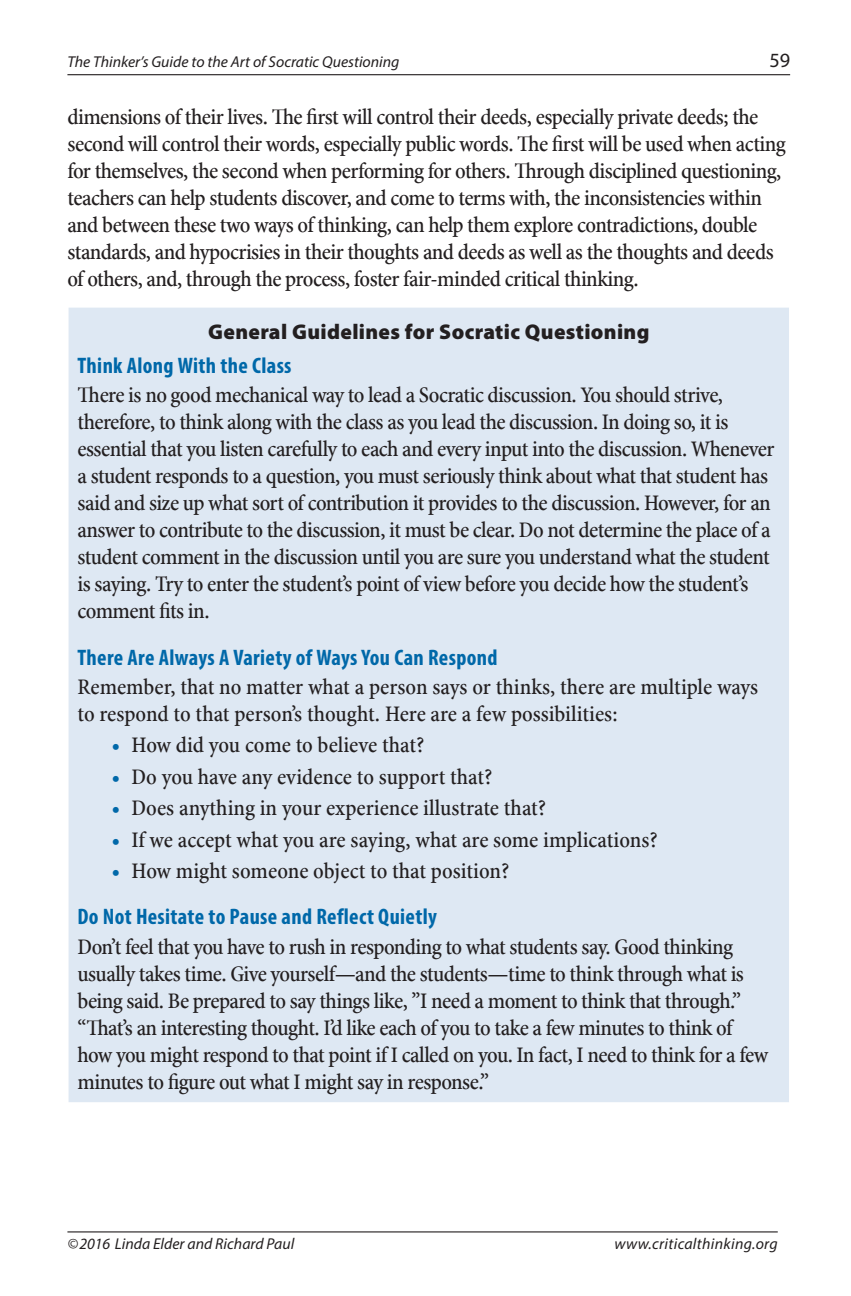
<style>
.page{position:relative;width:851px;height:1296px;background:#fff}
.page>*{position:absolute;margin:0;border:0;box-sizing:border-box;transform-origin:0 0}
.t1{font:22.5px/27px "Minion Pro Medium Cn Capt";letter-spacing:-.025em;color:#231f20}
.t2{font:22.5px/27px "Minion Pro Medium Cn Capt";letter-spacing:-.005em;color:#231f20}
.t3{font:700 condensed 22.5px "Myriad Pro";letter-spacing:.015em;color:#0068a9}
.t4{font:22.5px "Minion Pro Medium Cn Capt";color:#231f20}
.t5{font:900 21.38px "Myriad Pro";letter-spacing:.015em;color:#231f20}
.t6{font:20.25px "Myriad Pro";color:#231f20}
.t7{font:italic 15.75px "Myriad Pro";color:#231f20}
.t8{font:italic 15.75px "Myriad Pro";letter-spacing:.02em;color:#231f20}
.s1{color:#0068a9}
</style>
<div class="page">
<hr style="left:67px;top:74px;width:723px;height:1px;background:#231f20">
<hr style="left:67px;top:1231px;width:710px;height:1px;background:#231f20">
<div style="left:69px;top:308px;width:720px;height:794px;background:#dee8f3"></div>
<p class="t7" style="left:67px;top:52px;width:333px">The Thinker’s Guide to the Art of Socratic Questioning</p>
<p class="t6" style="left:769px;top:48px;width:22px">59</p>
<p class="t1" style="left:67px;top:105px;width:719px">dimensions of their lives. The first will control their deeds, especially private deeds; the second will control their words, especially public words. The first will be used when acting for themselves, the second when performing for others. Through disciplined questioning, teachers can help students discover, and come to terms with, the inconsistencies within and between these two ways of thinking, can help them explore contradictions, double standards, and hypocrisies in their thoughts and deeds as well as the thoughts and deeds of others, and, through the process, foster fair-minded critical thinking.</p>
<p class="t5" style="left:208px;top:320px;width:443px">General Guidelines for Socratic Questioning</p>
<p class="t3" style="left:78px;top:352px;width:215px">Think Along With the Class</p>
<p class="t1" style="left:78px;top:383px;width:698px">There is no good mechanical way to lead a Socratic discussion. You should strive, therefore, to think along with the class as you lead the discussion. In doing so, it is essential that you listen carefully to each and every input into the discussion. Whenever a student responds to a question, you must seriously think about what that student has said and size up what sort of contribution it provides to the discussion. However, for an answer to contribute to the discussion, it must be clear. Do not determine the place of a student comment in the discussion until you are sure you understand what the student is saying. Try to enter the student’s point of view before you decide how the student’s comment fits in.</p>
<p class="t3" style="left:78px;top:643px;width:421px">There Are Always A Variety of Ways You Can Respond</p>
<p class="t2" style="left:78px;top:674px;width:682px">Remember, that no matter what a person says or thinks, there are multiple ways to respond to that person’s thought. Here are a few possibilities:</p>
<p class="t4" style="left:111px;top:732px;width:314px"><span class="s1">•</span> How did you come to believe that?</p>
<p class="t2" style="left:111px;top:764px;width:382px"><span class="s1">•</span> Do you have any evidence to support that?</p>
<p class="t4" style="left:111px;top:795px;width:436px"><span class="s1">•</span> Does anything in your experience illustrate that?</p>
<p class="t2" style="left:111px;top:827px;width:548px"><span class="s1">•</span> If we accept what you are saying, what are some implications?</p>
<p class="t2" style="left:111px;top:859px;width:399px"><span class="s1">•</span> How might someone object to that position?</p>
<p class="t3" style="left:78px;top:903px;width:361px">Do Not Hesitate to Pause and Reflect Quietly</p>
<p class="t1" style="left:78px;top:934px;width:692px">Don’t feel that you have to rush in responding to what students say. Good thinking usually takes time. Give yourself—and the students—time to think through what is being said. Be prepared to say things like, ”I need a moment to think that through.” “That’s an interesting thought. I’d like each of you to take a few minutes to think of how you might respond to that point if I called on you. In fact, I need to think for a few minutes to figure out what I might say in response.”</p>
<p class="t7" style="left:67px;top:1234px;width:228px">© 2016 Linda Elder and Richard Paul</p>
<p class="t8" style="left:614px;top:1234px;width:165px">www.criticalthinking.org</p>
</div>
